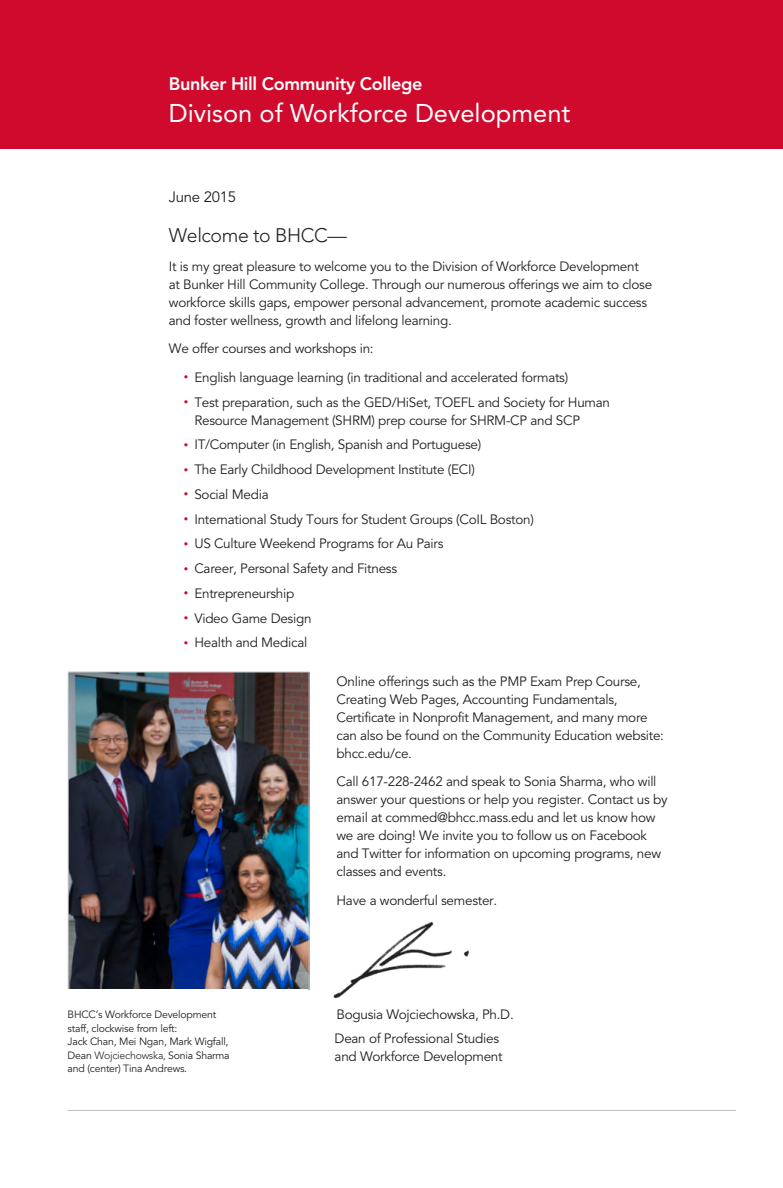
<style>
.page{position:relative;width:783px;height:1188px;background:#fff}
.page>*{position:absolute;margin:0;border:0;box-sizing:border-box;transform-origin:0 0}
.t1{font:25.5px "Avenir LT Std";color:#fff}
.t2{font:300 19.5px "Avenir LT Std";letter-spacing:-.02em;color:#231f20}
.t3{font:800 18px "Avenir LT Std";letter-spacing:-.02em;color:#fff}
.t4{font:15px "Avenir LT Std";letter-spacing:-.02em;color:#231f20}
.t5{font:13.5px/18px "Avenir LT Std";letter-spacing:-.02em;color:#231f20}
.t6{font:10.5px/13.5px "Avenir LT Std";letter-spacing:-.02em;color:#231f20}
.s1{font-size:9px;color:#d00a2c}
.s2{font-weight:300}
</style>
<div class="page">
<div style="left:0;top:0;width:783px;height:148px;background:#d00a2c"></div>
<hr style="left:68px;top:1110px;width:668px;height:1px;background:#bcbec0">
<img style="left:70px;top:674px;width:238px;height:314px">
<div style="left:68px;top:672px;width:242px;height:318px;border:1px solid #bcbec0"></div>
<img style="left:333px;top:921px;width:137px;height:78px">
<div style="left:32px;top:989px;width:276px;height:102px;background:#fff"></div>
<h3 class="t3" style="left:169px;top:73px;width:255px">Bunker Hill Community College</h3>
<h1 class="t1" style="left:169px;top:99px;width:403px">Divison of Workforce Development</h1>
<p class="t4" style="left:169px;top:188px;width:69px">June 2015</p>
<h2 class="t2" style="left:169px;top:224px;width:180px">Welcome to BHCC—</h2>
<p class="t5" style="left:169px;top:258px;width:485px">It is my great pleasure to welcome you to the Division of Workforce Development at Bunker Hill Community College. Through our numerous offerings we aim to close workforce skills gaps, empower personal advancement, promote academic success and foster wellness, growth and lifelong learning.</p>
<p class="t5" style="left:169px;top:340px;width:206px">We offer courses and workshops in:</p>
<p class="t5" style="left:184px;top:369px;width:386px"><span class="s1">•</span> English language learning (in traditional and accelerated formats)</p>
<p class="t5" style="left:194px;top:393px;width:417px;text-indent:-11px"><span class="s1">•</span> Test preparation, such as the GED/HiSet, TOEFL and Society for Human<br>Resource Management (SHRM) prep course for SHRM-CP and SCP</p>
<p class="t5" style="left:184px;top:436px;width:299px"><span class="s1">•</span> IT/Computer (in English, Spanish and Portuguese)</p>
<p class="t5" style="left:184px;top:461px;width:292px"><span class="s1">•</span> The Early Childhood Development Institute (ECI)</p>
<p class="t5" style="left:184px;top:486px;width:86px"><span class="s1">•</span> Social Media</p>
<p class="t5" style="left:184px;top:510px;width:351px"><span class="s1">•</span> International Study Tours for Student Groups (CoIL Boston)</p>
<p class="t5" style="left:184px;top:535px;width:261px"><span class="s1">•</span> US Culture Weekend Programs for Au Pairs</p>
<p class="t5" style="left:184px;top:560px;width:215px"><span class="s1">•</span> Career, Personal Safety and Fitness</p>
<p class="t5" style="left:184px;top:585px;width:112px"><span class="s1">•</span> Entrepreneurship</p>
<p class="t5" style="left:184px;top:609px;width:129px"><span class="s1">•</span> Video Game Design</p>
<p class="t5" style="left:184px;top:634px;width:125px"><span class="s1">•</span> Health and Medical</p>
<p class="t5" style="left:337px;top:672px;width:329px">Online offerings such as the PMP Exam Prep Course, Creating Web Pages, Accounting Fundamentals, Certificate in Nonprofit Management, and many more can also be found on the Community Education website: bhcc.edu/ce.</p>
<p class="t5" style="left:337px;top:773px;width:333px">Call 617-228-2462 and speak to Sonia Sharma, who will answer your questions or help you register. Contact us by email at commed@bhcc.mass.edu and let us know how we are doing! We invite you to follow us on Facebook and Twitter for information on upcoming programs, new classes and events.</p>
<p class="t5" style="left:337px;top:891px;width:162px">Have a wonderful semester.</p>
<p class="t6" style="left:68px;top:1008px;width:164px">BHCC’s Workforce Development staff, clockwise from left:<br>Jack Chan, Mei Ngan, Mark Wigfall,<br>Dean <span class="s2">Wojciechowska,</span> Sonia Sharma and (center) Tina Andrews.</p>
<p class="t5" style="left:335px;top:1002px;width:181px;line-height:24.8px">Bogusia Wojciechowska, Ph.D.<br>Dean of Professional Studies</p>
<p class="t5" style="left:335px;top:1048px;width:170px">and Workforce Development</p>
</div>
